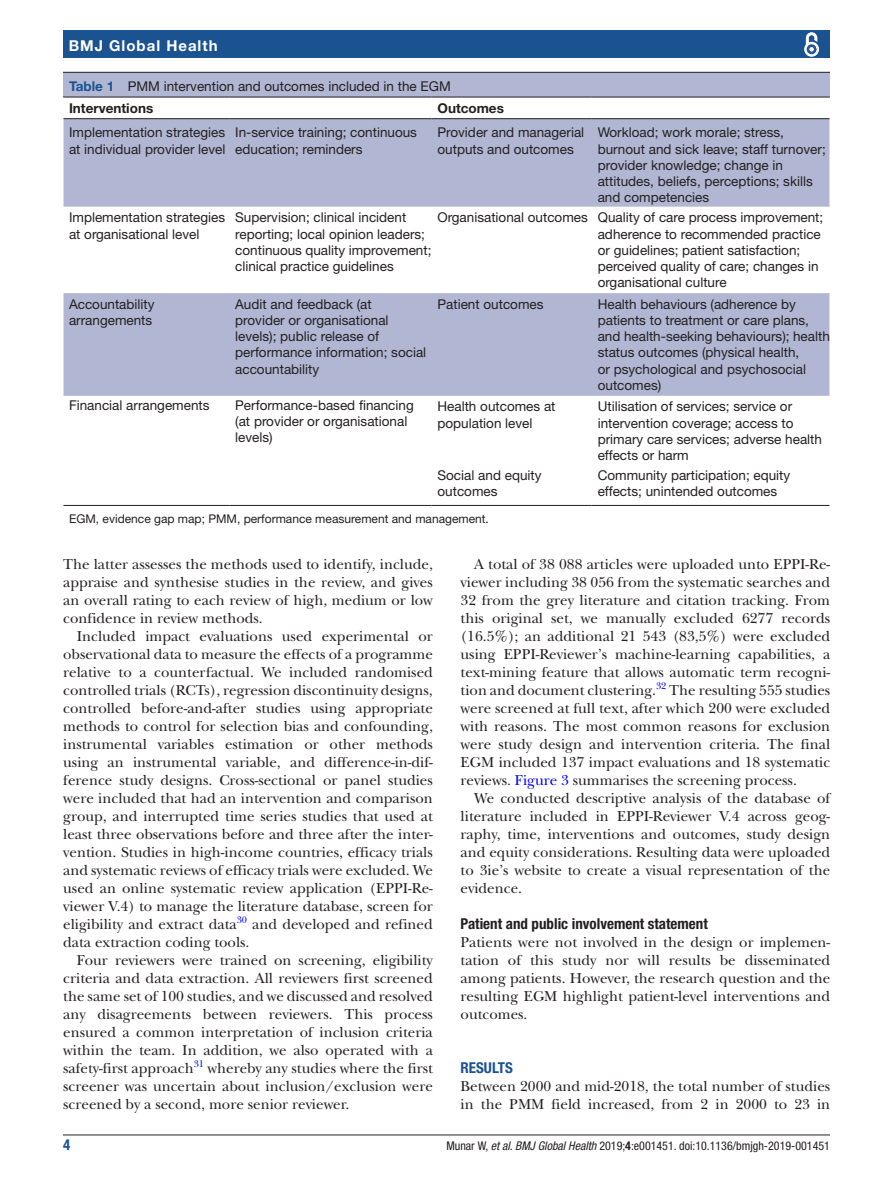
<style>
.page{position:relative;width:893px;height:1191px;background:#fff}
.page>*{position:absolute;margin:0;border:0;box-sizing:border-box;transform-origin:0 0}
.t1{font:15px/18px "New Baskerville";color:#231f20;text-align:justify}
.t2{font:700 condensed 15px "Helvetica Neue LT Std";color:#231f20}
.t3{font:700 15px "Helvetica Neue LT Std";letter-spacing:.065em;color:#fff}
.t4{font:700 condensed 15px "Helvetica Neue LT Std";color:#1b5391}
.t5{font:13.5px/16.2px "Helvetica Neue LT Std";color:#231f20}
.t6{font:700 13.5px "Helvetica Neue LT Std";color:#231f20}
.t7{font:condensed 12px "Helvetica Neue LT Std";color:#231f20}
.t8{font:12px "Helvetica Neue LT Std";color:#231f20}
.t9{font:9.9px "New Baskerville";color:#00f}
.s1{font-weight:700;color:#1b5391}
.s2{font-weight:700}
.s3{color:#00f}
.s4{font-style:italic}
</style>
<div class="page">
<hr style="left:63px;top:1134px;width:767px;height:1px;background:#231f20">
<div style="left:63px;top:31px;width:767px;height:27px;background:#1b5391"></div>
<svg style="left:804px;top:32px;width:16px;height:25px"></svg>
<div style="left:808px;top:46px;width:7px;height:7px;border:1px solid #1b5391;border-radius:50%"></div>
<div style="left:63px;top:73px;width:767px;height:450px;background:#b1b7d3"></div>
<hr style="left:63px;top:72px;width:767px;height:1px;background:#231f20">
<svg style="left:64px;top:98px;width:766px;height:425px;fill:#fff"></svg>
<hr style="left:229px;top:505px;width:202px;height:1px;background:#231f20">
<hr style="left:63px;top:97px;width:166px;height:1px;background:#231f20">
<hr style="left:63px;top:118px;width:166px;height:1px;background:#231f20">
<hr style="left:229px;top:97px;width:202px;height:1px;background:#231f20">
<hr style="left:229px;top:118px;width:202px;height:1px;background:#231f20">
<hr style="left:431px;top:97px;width:161px;height:1px;background:#231f20">
<hr style="left:431px;top:118px;width:161px;height:1px;background:#231f20">
<hr style="left:592px;top:97px;width:238px;height:1px;background:#231f20">
<hr style="left:592px;top:118px;width:238px;height:1px;background:#231f20">
<hr style="left:431px;top:505px;width:161px;height:1px;background:#231f20">
<hr style="left:63px;top:505px;width:166px;height:1px;background:#231f20">
<hr style="left:592px;top:505px;width:238px;height:1px;background:#231f20">
<svg style="left:63px;top:97px;width:1px;height:22px"></svg>
<hr style="left:63px;top:119px;width:1px;height:88px;background:#fff">
<hr style="left:63px;top:207px;width:1px;height:86px;background:#fff">
<hr style="left:63px;top:293px;width:1px;height:103px;background:#fff">
<hr style="left:63px;top:396px;width:1px;height:70px;background:#fff">
<hr style="left:63px;top:466px;width:1px;height:39px;background:#fff">
<svg style="left:63px;top:505px;width:1px;height:18px"></svg>
<hr style="left:69px;top:522px;width:761px;height:2px;background:#fff">
<p class="t3" style="left:69px;top:36px;width:150px">BMJ Global Health</p>
<p class="t5" style="left:69px;top:75px;width:383px;line-height:22px"><span class="s1">Table 1</span> PMM intervention and outcomes included in the EGM<br><span class="s2">Interventions</span></p>
<p class="t6" style="left:437px;top:99px;width:68px">Outcomes</p>
<p class="t5" style="left:69px;top:124px;width:158px">Implementation strategies at individual provider level</p>
<p class="t5" style="left:235px;top:124px;width:183px">In-service training; continuous education; reminders</p>
<p class="t5" style="left:437px;top:124px;width:148px">Provider and managerial outputs and outcomes</p>
<p class="t5" style="left:598px;top:124px;width:230px">Workload; work morale; stress, burnout and sick leave; staff turnover; provider knowledge; change in attitudes, beliefs, perceptions; skills and competencies</p>
<p class="t5" style="left:69px;top:209px;width:158px">Implementation strategies at organisational level</p>
<p class="t5" style="left:235px;top:209px;width:198px">Supervision; clinical incident reporting; local opinion leaders; continuous quality improvement; clinical practice guidelines</p>
<p class="t5" style="left:598px;top:209px;width:227px;text-indent:-160px">Organisational outcomes Quality of care process improvement; adherence to recommended practice or guidelines; patient satisfaction; perceived quality of care; changes in organisational culture</p>
<p class="t5" style="left:69px;top:296px;width:87px">Accountability arrangements</p>
<p class="t5" style="left:235px;top:296px;width:193px">Audit and feedback (at<br>provider or organisational levels); public release of performance information; social accountability</p>
<p class="t5" style="left:437px;top:296px;width:108px">Patient outcomes</p>
<p class="t5" style="left:598px;top:296px;width:234px">Health behaviours (adherence by patients to treatment or care plans, and health-seeking behaviours); health status outcomes (physical health,<br>or psychological and psychosocial outcomes)</p>
<p class="t5" style="left:69px;top:397px;width:142px">Financial arrangements</p>
<p class="t5" style="left:235px;top:397px;width:180px">Performance-based financing (at provider or organisational levels)</p>
<p class="t5" style="left:437px;top:398px;width:120px">Health outcomes at population level</p>
<p class="t5" style="left:598px;top:398px;width:226px">Utilisation of services; service or intervention coverage; access to primary care services; adverse health effects or harm</p>
<p class="t5" style="left:437px;top:467px;width:106px">Social and equity outcomes</p>
<p class="t5" style="left:598px;top:467px;width:194px">Community participation; equity effects; unintended outcomes</p>
<p class="t8" style="left:69px;top:511px;width:421px">EGM, evidence gap map; PMM, performance measurement and management.</p>
<p class="t1" style="left:63px;top:555px;width:371px">The latter assesses the methods used to identify, include, appraise and synthesise studies in the review, and gives an overall rating to each review of high, medium or low confidence in review methods.</p>
<p class="t1" style="left:63px;top:627px;width:371px;text-indent:14px">Included impact evaluations used experimental or observational data to measure the effects of a programme relative to a counterfactual. We included randomised controlled trials (RCTs), regression discontinuity designs, controlled before-and-after studies using appropriate methods to control for selection bias and confounding, instrumental variables estimation or other methods using an instrumental variable, and difference-in-dif&shy;ference study designs. Cross-sectional or panel studies were included that had an intervention and comparison group, and interrupted time series studies that used at least three observations before and three after the inter&shy;vention. Studies in high-income countries, efficacy trials and systematic reviews of efficacy trials were excluded. We used an online systematic review application (EPPI-Re&shy;viewer V.4) to manage the literature database, screen for eligibility and extract data</p>
<p class="t1" style="left:461px;top:555px;width:371px;text-indent:13px">A total of 38 088 articles were uploaded unto EPPI-Re&shy;viewer including 38 056 from the systematic searches and 32 from the grey literature and citation tracking. From this original set, we manually excluded 6277 records (16.5%); an additional 21 543 (83,5%) were excluded using EPPI-Reviewer’s machine-learning capabilities, a text-mining feature that allows automatic term recogni&shy;tion and document clustering.</p>
<p class="t9" style="left:656px;top:679px;width:12px">32</p>
<p class="t1" style="left:461px;top:681px;width:371px;text-indent:209px">The resulting 555 studies were screened at full text, after which 200 were excluded with reasons. The most common reasons for exclusion were study design and intervention criteria. The final EGM included 137 impact evaluations and 18 systematic reviews. <span class="s3">Figure 3</span> summarises the screening process.</p>
<p class="t1" style="left:461px;top:789px;width:371px;text-indent:14px">We conducted descriptive analysis of the database of literature included in EPPI-Reviewer V.4 across geog&shy;raphy, time, interventions and outcomes, study design and equity considerations. Resulting data were uploaded to 3ie’s website to create a visual representation of the evidence.</p>
<p class="t2" style="left:461px;top:915px;width:249px">Patient and public involvement statement</p>
<p class="t1" style="left:461px;top:933px;width:371px">Patients were not involved in the design or implemen&shy;tation of this study nor will results be disseminated among patients. However, the research question and the resulting EGM highlight patient-level interventions and outcomes.</p>
<p class="t9" style="left:237px;top:913px;width:12px">30</p>
<p class="t1" style="left:252px;top:915px;width:182px">and developed and refined</p>
<p class="t1" style="left:63px;top:933px;width:188px">data extraction coding tools.</p>
<p class="t1" style="left:77px;top:951px;width:358px">Four reviewers were trained on screening, eligibility</p>
<p class="t1" style="left:63px;top:969px;width:371px">criteria and data extraction. All reviewers first screened</p>
<p class="t1" style="left:63px;top:987px;width:371px">the same set of 100 studies, and we discussed and resolved</p>
<p class="t1" style="left:63px;top:1005px;width:371px">any disagreements between reviewers. This process</p>
<p class="t1" style="left:63px;top:1023px;width:371px">ensured a common interpretation of inclusion criteria</p>
<p class="t1" style="left:63px;top:1041px;width:371px">within the team. In addition, we also operated with a</p>
<p class="t1" style="left:63px;top:1059px;width:371px">safety-first approach<sup>31</sup> whereby any studies where the first</p>
<p class="t1" style="left:63px;top:1077px;width:371px">screener was uncertain about inclusion/exclusion were</p>
<p class="t1" style="left:63px;top:1095px;width:288px">screened by a second, more senior reviewer.</p>
<p class="t4" style="left:461px;top:1059px;width:54px">Results</p>
<p class="t1" style="left:461px;top:1077px;width:371px">Between 2000 and mid-2018, the total number of studies in the PMM field increased, from 2 in 2000 to 23 in</p>
<p class="t4" style="left:63px;top:1135px;width:9px">4</p>
<p class="t7" style="left:446px;top:1138px;width:385px">Munar W, <span class="s4">et al</span>. <span class="s4">BMJ Global Health</span> 2019;<span class="s2">4</span>:e001451. doi:10.1136/bmjgh-2019-001451</p>
</div>
